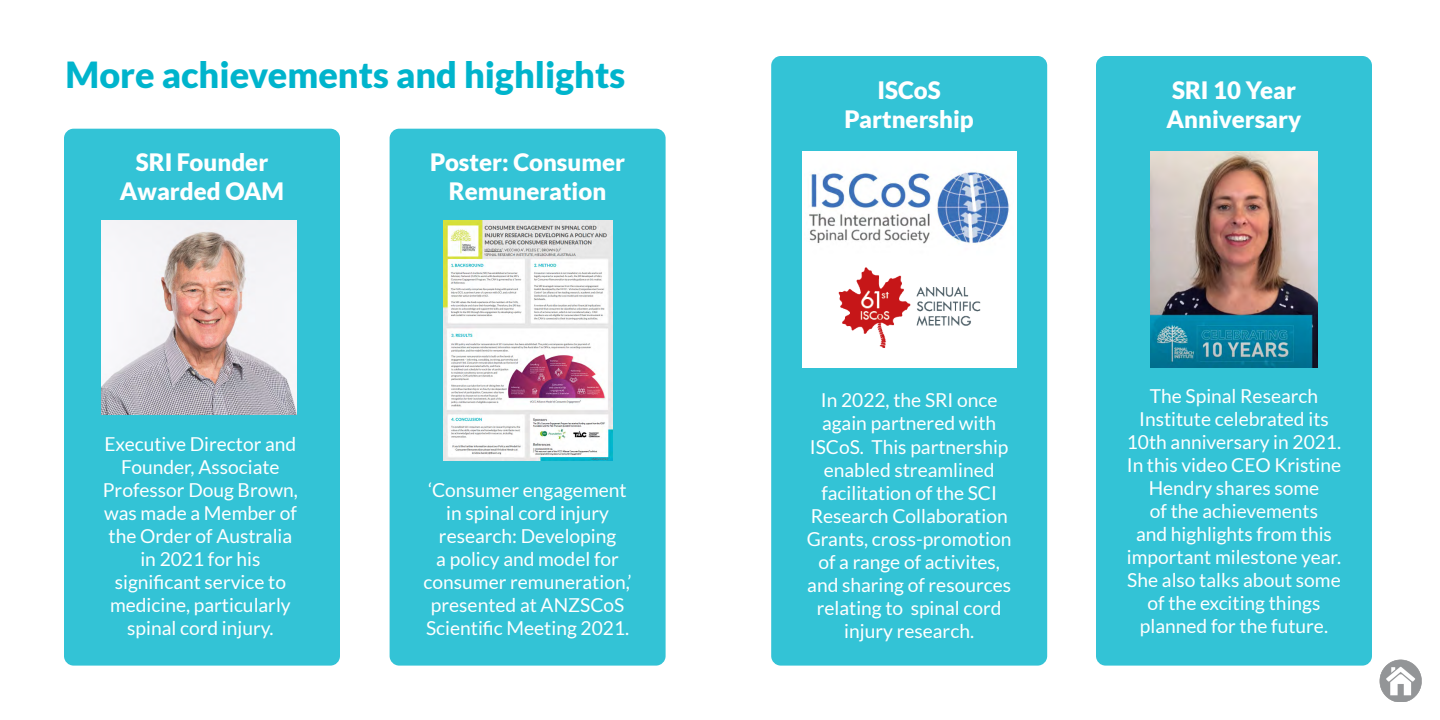
<style>
.page{position:relative;width:1440px;height:720px;background:#fff}
.page>*{position:absolute;margin:0;border:0;box-sizing:border-box;transform-origin:0 0}
.t1{font:900 36px "Lato";color:#00b4cc}
.t2{font:900 24px/28.8px "Lato";color:#fff;text-align:center}
.t3{font:19.2px/23px "Lato";color:#fff;text-align:center}
</style>
<div class="page">
<div style="left:64px;top:129px;width:276px;height:537px;background:#33c3d6;border-radius:10px"></div>
<div style="left:771px;top:56px;width:276px;height:610px;background:#33c3d6;border-radius:10px"></div>
<div style="left:1096px;top:56px;width:276px;height:610px;background:#33c3d6;border-radius:10px"></div>
<div style="left:390px;top:129px;width:276px;height:537px;background:#33c3d6;border-radius:10px"></div>
<img style="left:443px;top:221px;width:169px;height:240px">
<img style="left:1151px;top:152px;width:166px;height:216px">
<img style="left:805px;top:152px;width:209px;height:104px">
<div style="left:802px;top:256px;width:214px;height:112px;background:#fff"></div>
<img style="left:838px;top:267px;width:143px;height:81px">
<img style="left:1379px;top:660px;width:43px;height:42px">
<img style="left:102px;top:221px;width:195px;height:193px">
<h1 class="t1" style="left:66px;top:54px;width:561px">More achievements and highlights</h1>
<p class="t2" style="left:120px;top:147px;width:166px">SRI Founder<br>Awarded OAM</p>
<p class="t3" style="left:103px;top:432px;width:197px">Executive Director and<br>Founder, Associate<br>Professor Doug Brown, was made a Member of the Order of Australia in 2021 for his significant service to medicine, particularly spinal cord injury.</p>
<p class="t2" style="left:430px;top:147px;width:196px">Poster: Consumer<br>Remuneration</p>
<p class="t3" style="left:424px;top:478px;width:210px">‘Consumer engagement in spinal cord injury research: Developing<br>a policy and model for consumer remuneration,’ presented at ANZSCoS<br>Scientific Meeting 2021.</p>
<p class="t2" style="left:845px;top:76px;width:131px">ISCoS<br>Partnership</p>
<p class="t2" style="left:1167px;top:76px;width:136px;text-align:left">SRI 10 Year<br>Anniversary</p>
<p class="t3" style="left:807px;top:389px;width:206px">In 2022, the SRI once again partnered with<br>ISCoS. This partnership enabled streamlined facilitation of the SCI<br>Research Collaboration<br>Grants, cross-promotion of a range of activites, and sharing of resources relating to spinal cord injury research.</p>
<p class="t3" style="left:1127px;top:384px;width:216px">The Spinal Research<br>Institute celebrated its<br>10th anniversary in 2021.<br>In this video CEO Kristine<br>Hendry shares some<br>of the achievements<br>and highlights from this important milestone year.<br>She also talks about some of the exciting things planned for the future.</p>
</div>
